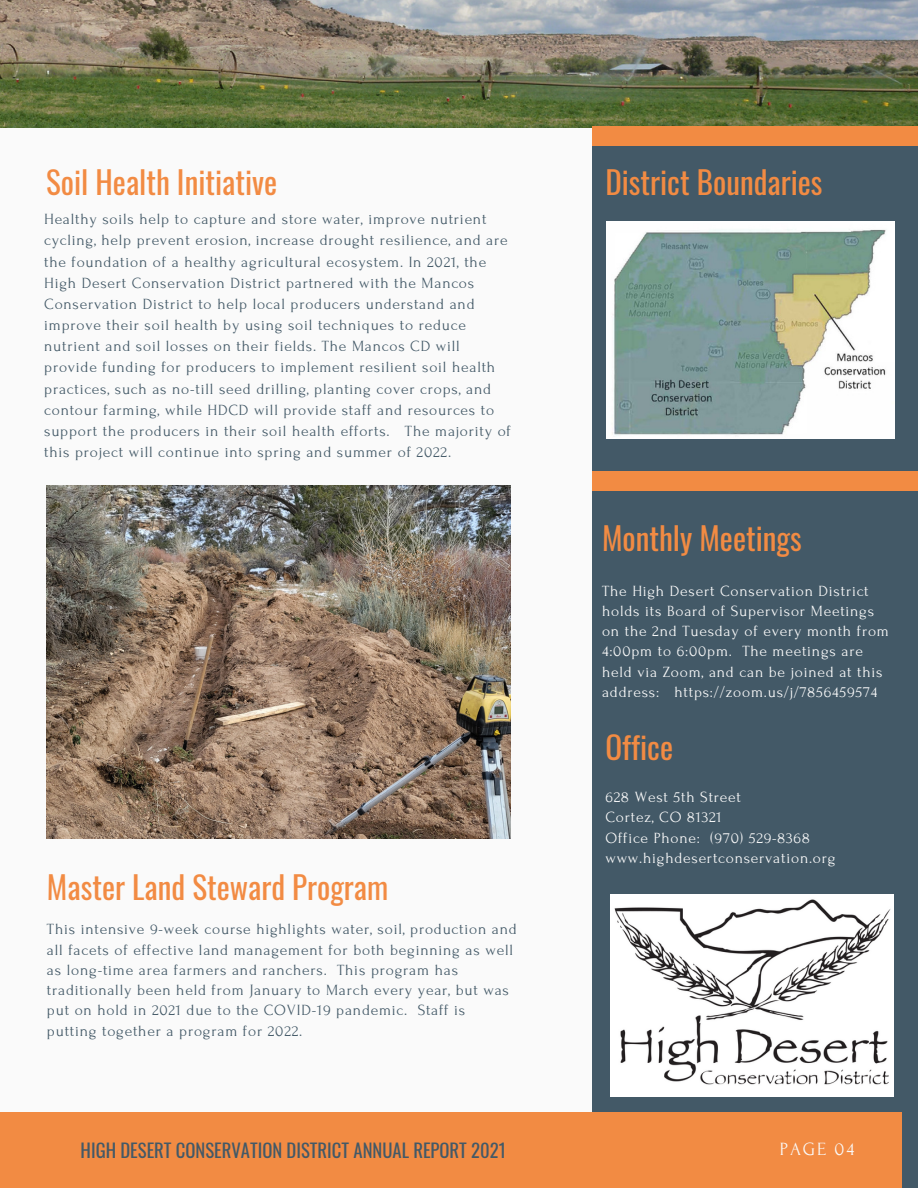
<style>
.page{position:relative;width:918px;height:1188px;background:#fafafa}
.page>*{position:absolute;margin:0;border:0;box-sizing:border-box;transform-origin:0 0}
.t1{font:31.2px "Oswald";color:#f28b43}
.t2{font:18.6px "Oswald";color:#435967}
.t3{font:18.6px "Forum";letter-spacing:.1em;color:#fafafa}
.t4{font:15.6px/21.1px "Forum";letter-spacing:.05em;color:#435967}
.t5{font:15.6px/20.2px "Forum";letter-spacing:.05em;color:#fafafa}
</style>
<div class="page">
<div style="left:592px;top:127px;width:326px;height:600px;background:#435967"></div>
<div style="left:592px;top:720px;width:326px;height:468px;background:#435967"></div>
<div style="left:0;top:1112px;width:901px;height:76px;background:#f28b43"></div>
<img style="left:0;top:0;width:918px;height:127px">
<img style="left:610px;top:894px;width:284px;height:203px">
<img style="left:47px;top:486px;width:463px;height:352px">
<img style="left:606px;top:222px;width:288px;height:217px">
<div style="left:592px;top:127px;width:326px;height:19px;background:#f28b43"></div>
<div style="left:592px;top:472px;width:326px;height:19px;background:#f28b43"></div>
<p class="t1" style="left:46px;top:158px;width:233px">Soil Health Initiative</p>
<p class="t1" style="left:605px;top:158px;width:219px">District Boundaries</p>
<p class="t4" style="left:44px;top:209px;width:468px">Healthy soils help to capture and store water, improve nutrient cycling, help prevent erosion, increase drought resilience, and are the foundation of a healthy agricultural ecosystem. In 2021, the High Desert Conservation District partnered with the Mancos Conservation District to help local producers understand and improve their soil health by using soil techniques to reduce nutrient and soil losses on their fields. The Mancos CD will provide funding for producers to implement resilient soil health practices, such as no-till seed drilling, planting cover crops, and contour farming, while HDCD will provide staff and resources to support the producers in their soil health efforts. The majority of this project will continue into spring and summer of 2022.</p>
<p class="t1" style="left:47px;top:863px;width:343px">Master Land Steward Program</p>
<p class="t4" style="left:47px;top:920px;width:471px;line-height:20.2px">This intensive 9-week course highlights water, soil, production and all facets of effective land management for both beginning as well as long-time area farmers and ranchers. This program has traditionally been held from January to March every year, but was put on hold in 2021 due to the COVID-19 pandemic. Staff is putting together a program for 2022.</p>
<p class="t1" style="left:602px;top:514px;width:201px">Monthly Meetings</p>
<p class="t5" style="left:602px;top:581px;width:288px">The High Desert Conservation District holds its Board of Supervisor Meetings on the 2nd Tuesday of every month from 4:00pm to 6:00pm. The meetings are held via Zoom, and can be joined at this address: https://zoom.us/j/7856459574</p>
<p class="t1" style="left:605px;top:723px;width:69px">Office</p>
<p class="t5" style="left:605px;top:787px;width:137px">628 West 5th Street</p>
<p class="t5" style="left:605px;top:808px;width:118px">Cortez, CO 81321</p>
<p class="t5" style="left:605px;top:828px;width:206px">Office Phone: (970) 529-8368</p>
<p class="t5" style="left:605px;top:848px;width:232px">www.highdesertconservation.org</p>
<p class="t2" style="left:81px;top:1136px;width:427px">HIGH DESERT CONSERVATION DISTRICT ANNUAL REPORT 2021</p>
<p class="t3" style="left:780px;top:1139px;width:76px">PAGE 04</p>
</div>
